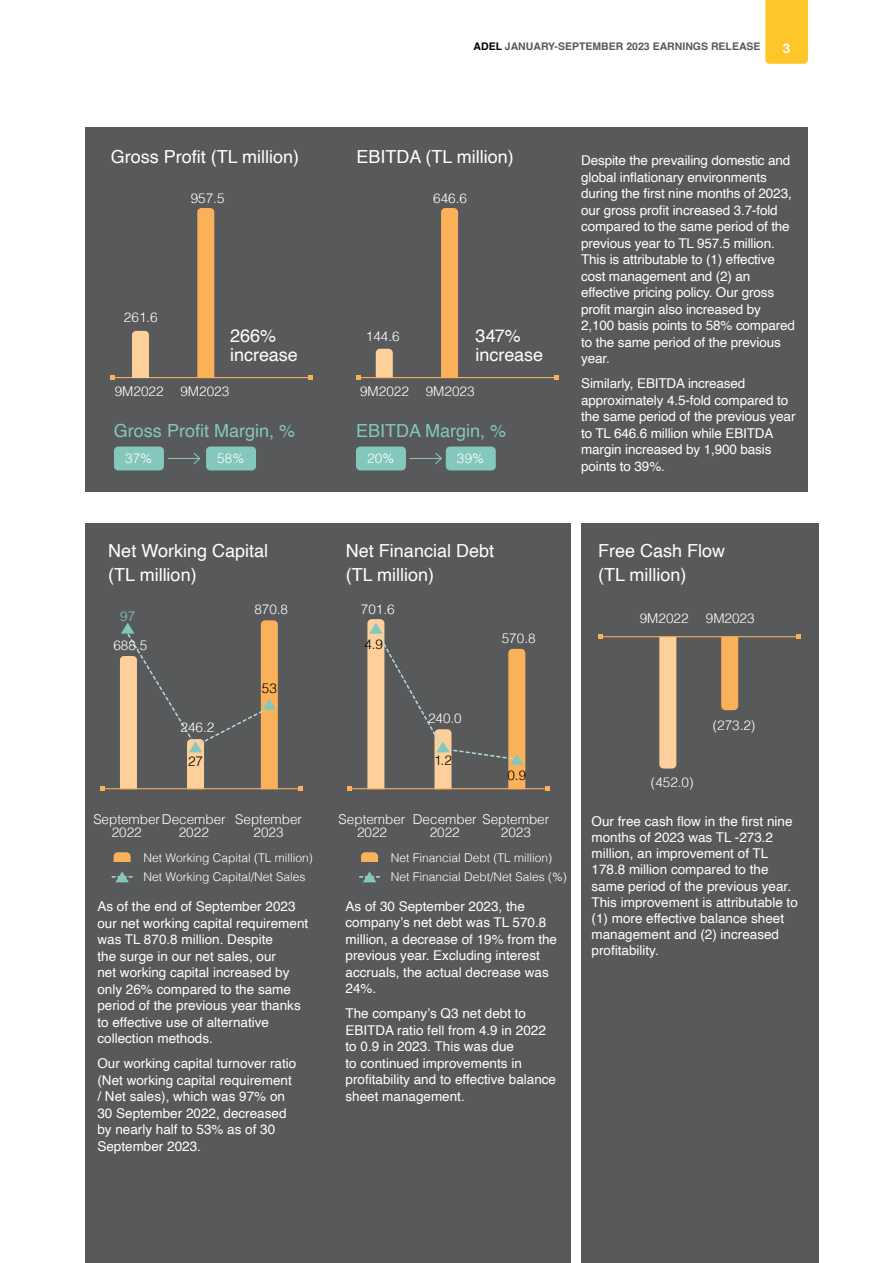
<style>
.page{position:relative;width:893px;height:1263px;background:#fff}
.page>*{position:absolute;margin:0;border:0;box-sizing:border-box;transform-origin:0 0}
.t1{font:18px/24px "Helvetica";color:#fff}
.t2{font:18px "Helvetica";color:#84c7bc}
.t3{font:13.5px/16.5px "Helvetica";color:#fff}
.t4{font:300 13.5px/13.5px "Helvetica";color:#fff}
.t5{font:300 13.5px "Helvetica";color:#000}
.t6{font:300 13.5px "Helvetica";color:#84c7bc}
.t7{font:700 13.5px "Helvetica";color:#fff}
.t8{font:300 12px/18.3px "Helvetica";color:#fff}
.t9{font:700 10.5px "Helvetica";color:#58595b}
.s1{color:#000}
</style>
<div class="page">
<div style="left:765px;top:0;width:43px;height:64px;background:#ffc629"></div>
<div style="left:85px;top:128px;width:723px;height:364px;background:#58595b"></div>
<div style="left:85px;top:523px;width:485px;height:740px;background:#58595b"></div>
<div style="left:581px;top:523px;width:238px;height:740px;background:#58595b"></div>
<hr style="left:113px;top:377px;width:198px;height:1px;background:#fbb159">
<svg style="left:111px;top:375px;width:4px;height:5px"></svg>
<svg style="left:309px;top:375px;width:4px;height:5px"></svg>
<hr style="left:168px;top:458px;width:32px;height:1px;background:#84c7bc">
<svg style="left:193px;top:453px;width:8px;height:11px"></svg>
<div style="left:114px;top:446px;width:50px;height:24px;background:#84c7bc;border-radius:4px"></div>
<div style="left:206px;top:446px;width:50px;height:24px;background:#84c7bc;border-radius:4px"></div>
<svg style="left:376px;top:349px;width:17px;height:28px"></svg>
<div style="left:441px;top:208px;width:17px;height:169px;background:#fbb159"></div>
<hr style="left:410px;top:458px;width:31px;height:1px;background:#84c7bc">
<svg style="left:435px;top:453px;width:7px;height:11px"></svg>
<hr style="left:358px;top:377px;width:198px;height:1px;background:#fbb159">
<svg style="left:356px;top:375px;width:4px;height:5px"></svg>
<svg style="left:554px;top:375px;width:4px;height:5px"></svg>
<div style="left:356px;top:446px;width:50px;height:24px;background:#84c7bc;border-radius:4px"></div>
<div style="left:446px;top:446px;width:50px;height:24px;background:#84c7bc;border-radius:4px"></div>
<div style="left:659px;top:637px;width:17px;height:131px;background:#fdd09b"></div>
<svg style="left:721px;top:637px;width:17px;height:73px"></svg>
<hr style="left:601px;top:636px;width:198px;height:1px;background:#fbb159">
<svg style="left:599px;top:635px;width:4px;height:4px"></svg>
<svg style="left:797px;top:635px;width:4px;height:4px"></svg>
<svg style="left:361px;top:852px;width:17px;height:10px"></svg>
<svg style="left:360px;top:871px;width:19px;height:11px"></svg>
<svg style="left:114px;top:852px;width:17px;height:10px"></svg>
<svg style="left:112px;top:871px;width:20px;height:11px"></svg>
<svg style="left:132px;top:331px;width:17px;height:47px"></svg>
<div style="left:197px;top:208px;width:17px;height:169px;background:#fbb159"></div>
<hr style="left:350px;top:788px;width:198px;height:1px;background:#fbb159">
<svg style="left:348px;top:786px;width:4px;height:5px"></svg>
<svg style="left:546px;top:786px;width:4px;height:5px"></svg>
<svg style="left:367px;top:619px;width:158px;height:170px"></svg>
<hr style="left:102px;top:788px;width:198px;height:1px;background:#fbb159">
<svg style="left:100px;top:786px;width:4px;height:5px"></svg>
<svg style="left:298px;top:786px;width:4px;height:5px"></svg>
<svg style="left:120px;top:620px;width:158px;height:169px"></svg>
<p class="t9" style="left:473px;top:40px;width:289px"><span class="s1">ADEL</span> JANUARY-SEPTEMBER 2023 EARNINGS RELEASE</p>
<p class="t7" style="left:783px;top:40px;width:9px">3</p>
<h1 class="t1" style="left:111px;top:145px;width:190px">Gross Profit (TL million)</h1>
<p class="t4" style="left:191px;top:190px;width:35px">957.5</p>
<p class="t4" style="left:124px;top:310px;width:35px">261.6</p>
<h1 class="t1" style="left:230px;top:326px;width:69px;line-height:19.5px">266% increase</h1>
<p class="t4" style="left:115px;top:384px;width:116px">9M2022 9M2023</p>
<h1 class="t2" style="left:114px;top:416px;width:183px">Gross Profit Margin, %</h1>
<p class="t4" style="left:125px;top:451px;width:28px">37%</p>
<p class="t4" style="left:217px;top:451px;width:29px">58%</p>
<h1 class="t1" style="left:356px;top:145px;width:159px">EBITDA (TL million)</h1>
<p class="t4" style="left:433px;top:190px;width:35px">646.6</p>
<p class="t4" style="left:366px;top:328px;width:35px">144.6</p>
<h1 class="t1" style="left:476px;top:326px;width:69px;line-height:19.5px">347% increase</h1>
<p class="t4" style="left:360px;top:384px;width:50px">9M2022</p>
<p class="t4" style="left:426px;top:384px;width:50px">9M2023</p>
<h1 class="t2" style="left:356px;top:416px;width:152px">EBITDA Margin, %</h1>
<p class="t4" style="left:367px;top:451px;width:29px">20%</p>
<p class="t4" style="left:457px;top:451px;width:29px">39%</p>
<p class="t3" style="left:581px;top:153px;width:215px">Despite the prevailing domestic and global inflationary environments during the first nine months of 2023, our gross profit increased 3.7-fold compared to the same period of the previous year to TL 957.5 million.<br>This is attributable to (1) effective cost management and (2) an effective pricing policy. Our gross profit margin also increased by<br>2,100 basis points to 58% compared to the same period of the previous year.</p>
<p class="t3" style="left:581px;top:376px;width:216px">Similarly, EBITDA increased approximately 4.5-fold compared to the same period of the previous year to TL 646.6 million while EBITDA margin increased by 1,900 basis points to 39%.</p>
<h1 class="t1" style="left:108px;top:539px;width:161px">Net Working Capital (TL million)</h1>
<h1 class="t1" style="left:346px;top:539px;width:150px">Net Financial Debt (TL million)</h1>
<h1 class="t1" style="left:598px;top:539px;width:129px">Free Cash Flow (TL million)</h1>
<p class="t6" style="left:120px;top:604px;width:17px">97</p>
<p class="t4" style="left:254px;top:601px;width:35px">870.8</p>
<p class="t4" style="left:361px;top:601px;width:35px">701.6</p>
<p class="t4" style="left:640px;top:610px;width:50px">9M2022</p>
<p class="t4" style="left:706px;top:610px;width:50px">9M2023</p>
<p class="t4" style="left:113px;top:637px;width:35px">688.5</p>
<p class="t5" style="left:364px;top:632px;width:20px">4.9</p>
<p class="t4" style="left:502px;top:630px;width:35px">570.8</p>
<p class="t5" style="left:262px;top:677px;width:17px">53</p>
<p class="t4" style="left:181px;top:720px;width:35px">246.2</p>
<p class="t4" style="left:428px;top:710px;width:35px">240.0</p>
<p class="t4" style="left:713px;top:717px;width:44px">(273.2)</p>
<p class="t5" style="left:188px;top:749px;width:17px">27</p>
<p class="t5" style="left:434px;top:748px;width:19px">1.2</p>
<p class="t5" style="left:507px;top:763px;width:20px">0.9</p>
<p class="t4" style="left:651px;top:774px;width:44px">(452.0)</p>
<p class="t4" style="left:112px;top:811px;width:115px;text-indent:-18px">SeptemberDecember<br>2022</p>
<p class="t4" style="left:339px;top:811px;width:68px;text-align:center">September<br>2022</p>
<p class="t4" style="left:235px;top:811px;width:68px;text-align:center">September<br>2023</p>
<p class="t4" style="left:179px;top:824px;width:32px">2022</p>
<p class="t4" style="left:430px;top:811px;width:121px;text-indent:-17px">December September<br>2022</p>
<p class="t4" style="left:501px;top:824px;width:32px">2023</p>
<p class="t8" style="left:143px;top:848px;width:171px">Net Working Capital (TL million)<br>Net Working Capital/Net Sales</p>
<p class="t3" style="left:97px;top:898px;width:212px">As of the end of September 2023 our net working capital requirement was TL 870.8 million. Despite<br>the surge in our net sales, our<br>net working capital increased by only 26% compared to the same period of the previous year thanks to effective use of alternative collection methods.</p>
<p class="t3" style="left:97px;top:1055px;width:200px">Our working capital turnover ratio (Net working capital requirement / Net sales), which was 97% on<br>30 September 2022, decreased by nearly half to 53% as of 30<br>September 2023.</p>
<p class="t8" style="left:391px;top:848px;width:178px">Net Financial Debt (TL million)<br>Net Financial Debt/Net Sales (%)</p>
<p class="t3" style="left:345px;top:898px;width:213px">As of 30 September 2023, the company’s net debt was TL 570.8 million, a decrease of 19% from the previous year. Excluding interest accruals, the actual decrease was<br>24%.</p>
<p class="t3" style="left:345px;top:1006px;width:212px">The company’s Q3 net debt to<br>EBITDA ratio fell from 4.9 in 2022 to 0.9 in 2023. This was due<br>to continued improvements in profitability and to effective balance sheet management.</p>
<p class="t3" style="left:591px;top:813px;width:208px">Our free cash flow in the first nine months of 2023 was TL -273.2 million, an improvement of TL<br>178.8 million compared to the same period of the previous year.<br>This improvement is attributable to (1) more effective balance sheet management and (2) increased profitability.</p>
</div>
